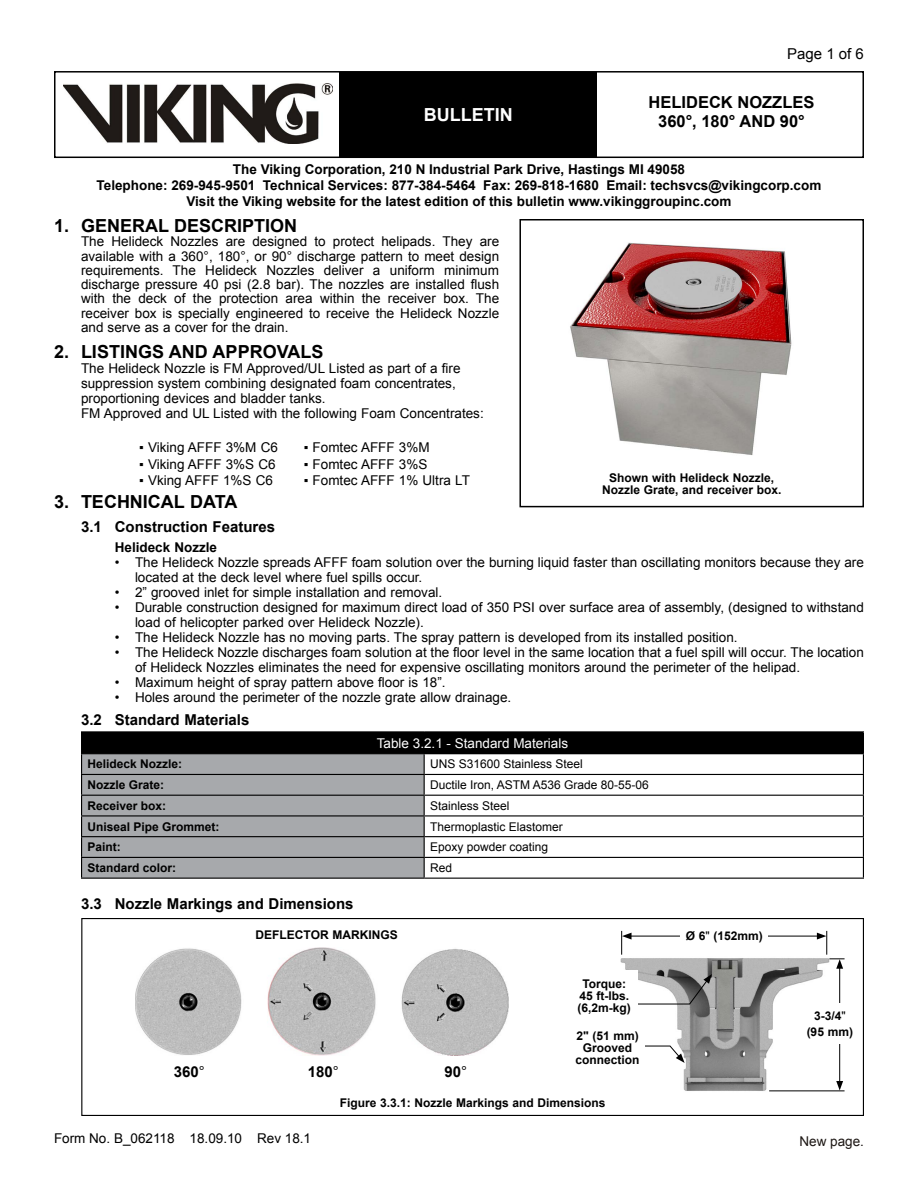
<style>
.page{position:relative;width:918px;height:1188px;background:#fff}
.page>*{position:absolute;margin:0;border:0;box-sizing:border-box;transform-origin:0 0}
.t1{font:700 18px "Arial";color:#000}
.t2{font:700 18px "Arial";color:#fff}
.t3{font:700 16.5px/19.8px "Arial";color:#000;text-align:center}
.t4{font:700 15px "Arial";color:#000}
.t5{font:15px "Arial";color:#000}
.t6{font:13.5px/14.2px "Arial";color:#000}
.t7{font:700 13.5px/16.2px "Arial";color:#000;text-align:center}
.t8{font:13.5px "Arial";color:#fff}
.t9{font:13.5px "Arial";color:#1d1714}
.t10{font:700 12px/12px "Arial";color:#000;text-align:center}
.t11{font:12px "Arial";color:#000}
.s1{font-weight:400}
</style>
<div class="page">
<div style="left:54px;top:71px;width:810px;height:87px;border:2px solid #000"></div>
<div style="left:340px;top:72px;width:257px;height:85px;background:#000"></div>
<img style="left:63px;top:83px;width:269px;height:60px">
<div style="left:82px;top:732px;width:781px;height:22px;background:#000"></div>
<hr style="left:81px;top:731px;width:343px;height:1px;background:#000">
<hr style="left:424px;top:731px;width:440px;height:1px;background:#000">
<hr style="left:424px;top:774px;width:440px;height:1px;background:#000">
<hr style="left:424px;top:795px;width:440px;height:1px;background:#000">
<hr style="left:424px;top:815px;width:440px;height:1px;background:#000">
<hr style="left:424px;top:836px;width:440px;height:1px;background:#000">
<hr style="left:424px;top:857px;width:440px;height:1px;background:#000">
<svg style="left:81px;top:732px;width:344px;height:146px;background:#858689"></svg>
<svg style="left:863px;top:732px;width:1px;height:146px"></svg>
<hr style="left:81px;top:878px;width:343px;height:1px;background:#000">
<hr style="left:424px;top:878px;width:440px;height:1px;background:#000">
<img style="left:570px;top:242px;width:222px;height:213px">
<div style="left:519px;top:219px;width:345px;height:288px;border:2px solid #000"></div>
<img style="left:620px;top:937px;width:225px;height:155px">
<div style="left:81px;top:918px;width:783px;height:198px;border:1px solid #000"></div>
<img style="left:135px;top:947px;width:373px;height:109px">
<hr style="left:629px;top:936px;width:190px;height:1px;background:#000">
<svg style="left:621px;top:931px;width:11px;height:24px"></svg>
<div style="left:680px;top:928px;width:88px;height:16px;background:#fff"></div>
<svg style="left:645px;top:1045px;width:40px;height:18px"></svg>
<svg style="left:638px;top:974px;width:74px;height:31px"></svg>
<div style="left:570px;top:1027px;width:75px;height:42px;background:#fff"></div>
<div style="left:571px;top:970px;width:67px;height:51px;background:#fff"></div>
<hr style="left:769px;top:1090px;width:76px;height:1px;background:#000">
<hr style="left:839px;top:966px;width:1px;height:117px;background:#000">
<svg style="left:817px;top:931px;width:28px;height:38px"></svg>
<svg style="left:836px;top:1081px;width:7px;height:9px"></svg>
<div style="left:800px;top:1003px;width:59px;height:41px;background:#fff"></div>
<h1 class="t2" style="left:424px;top:102px;width:90px">BULLETIN</h1>
<p class="t5" style="left:787px;top:43px;width:78px">Page 1 of 6</p>
<p class="t3" style="left:649px;top:92px;width:167px">HELIDECK NOZZLES<br>360°, 180° AND 90°</p>
<p class="t7" style="left:97px;top:161px;width:726px">The Viking Corporation, 210 N Industrial Park Drive, Hastings MI 49058<br>Telephone: 269-945-9501 Technical Services: 877-384-5464 Fax: 269-818-1680 Email: techsvcs@vikingcorp.com<br>Visit the Viking website for the latest edition of this bulletin www.vikinggroupinc.com</p>
<h1 class="t1" style="left:54px;top:214px;width:245px">1. GENERAL DESCRIPTION</h1>
<p class="t6" style="left:81px;top:235px;width:420px;text-align:justify">The Helideck Nozzles are designed to protect helipads. They are available with a 360°, 180°, or 90° discharge pattern to meet design requirements. The Helideck Nozzles deliver a uniform minimum discharge pressure 40 psi (2.8 bar). The nozzles are installed flush with the deck of the protection area within the receiver box. The receiver box is specially engineered to receive the Helideck Nozzle and serve as a cover for the drain.</p>
<h1 class="t1" style="left:54px;top:340px;width:271px">2. LISTINGS AND APPROVALS</h1>
<p class="t6" style="left:81px;top:361px;width:404px;line-height:15px">The Helideck Nozzle is FM Approved/UL Listed as part of a fire suppression system combining designated foam concentrates, proportioning devices and bladder tanks.<br>FM Approved and UL Listed with the following Foam Concentrates:</p>
<p class="t6" style="left:139px;top:441px;width:140px">▪ Viking AFFF 3%M C6</p>
<p class="t6" style="left:304px;top:441px;width:127px">▪ Fomtec AFFF 3%M</p>
<p class="t6" style="left:139px;top:457px;width:138px">▪ Viking AFFF 3%S C6</p>
<p class="t6" style="left:304px;top:457px;width:125px">▪ Fomtec AFFF 3%S</p>
<p class="t6" style="left:139px;top:473px;width:135px">▪ Vking AFFF 1%S C6</p>
<p class="t6" style="left:304px;top:473px;width:168px">▪ Fomtec AFFF 1% Ultra LT</p>
<h1 class="t1" style="left:54px;top:490px;width:185px">3. TECHNICAL DATA</h1>
<p class="t4" style="left:81px;top:516px;width:196px">3.1 Construction Features</p>
<p class="t7" style="left:115px;top:540px;width:104px">Helideck Nozzle</p>
<p class="t6" style="left:135px;top:555px;width:730px;line-height:15px;text-indent:-20px">• The Helideck Nozzle spreads AFFF foam solution over the burning liquid faster than oscillating monitors because they are located at the deck level where fuel spills occur.</p>
<p class="t6" style="left:115px;top:585px;width:329px">• 2” grooved inlet for simple installation and removal.</p>
<p class="t6" style="left:135px;top:600px;width:730px;line-height:15px;text-indent:-20px">• Durable construction designed for maximum direct load of 350 PSI over surface area of assembly, (designed to withstand load of helicopter parked over Helideck Nozzle).</p>
<p class="t6" style="left:115px;top:630px;width:624px">• The Helideck Nozzle has no moving parts. The spray pattern is developed from its installed position.</p>
<p class="t6" style="left:135px;top:645px;width:731px;line-height:15px;text-indent:-20px">• The Helideck Nozzle discharges foam solution at the floor level in the same location that a fuel spill will occur. The location of Helideck Nozzles eliminates the need for expensive oscillating monitors around the perimeter of the helipad.</p>
<p class="t6" style="left:115px;top:675px;width:332px">• Maximum height of spray pattern above floor is 18”.</p>
<p class="t6" style="left:115px;top:690px;width:398px">• Holes around the perimeter of the nozzle grate allow drainage.</p>
<p class="t4" style="left:81px;top:710px;width:170px">3.2 Standard Materials</p>
<p class="t8" style="left:377px;top:734px;width:193px">Table 3.2.1 - Standard Materials</p>
<p class="t10" style="left:88px;top:759px;width:96px">Helideck Nozzle:</p>
<p class="t11" style="left:430px;top:756px;width:154px">UNS S31600 Stainless Steel</p>
<p class="t10" style="left:88px;top:779px;width:78px">Nozzle Grate:</p>
<p class="t11" style="left:430px;top:777px;width:220px">Ductile Iron, ASTM A536 Grade 80-55-06</p>
<p class="t10" style="left:88px;top:800px;width:80px">Receiver box:</p>
<p class="t11" style="left:430px;top:798px;width:81px">Stainless Steel</p>
<p class="t10" style="left:88px;top:821px;width:134px">Uniseal Pipe Grommet:</p>
<p class="t11" style="left:430px;top:819px;width:134px">Thermoplastic Elastomer</p>
<p class="t10" style="left:88px;top:842px;width:35px">Paint:</p>
<p class="t11" style="left:430px;top:839px;width:120px">Epoxy powder coating</p>
<p class="t10" style="left:88px;top:862px;width:90px">Standard color:</p>
<p class="t11" style="left:430px;top:860px;width:24px">Red</p>
<p class="t4" style="left:81px;top:894px;width:274px">3.3 Nozzle Markings and Dimensions</p>
<p class="t10" style="left:602px;top:472px;width:181px">Shown with Helideck Nozzle,<br>Nozzle Grate, and receiver box.</p>
<p class="t10" style="left:256px;top:929px;width:144px">DEFLECTOR MARKINGS</p>
<p class="t10" style="left:578px;top:978px;width:55px">Torque:<br>45 ft-lbs. (6,2m-kg)</p>
<p class="t10" style="left:576px;top:1031px;width:66px">2ʺ (51 mm)<br>Grooved connection</p>
<p class="t4" style="left:174px;top:1062px;width:33px">360<span class="s1">°</span></p>
<p class="t4" style="left:308px;top:1062px;width:33px">180<span class="s1">°</span></p>
<p class="t4" style="left:445px;top:1062px;width:24px">90<span class="s1">°</span></p>
<p class="t10" style="left:340px;top:1098px;width:267px">Figure 3.3.1: Nozzle Markings and Dimensions</p>
<p class="t6" style="left:54px;top:1132px;width:259px">Form No. B_062118 18.09.10 Rev 18.1</p>
<p class="t10" style="left:686px;top:931px;width:78px">Ø 6<span class="s1">ʺ</span> (152mm)</p>
<p class="t10" style="left:807px;top:1009px;width:48px;line-height:15.3px">3-3/4<span class="s1">ʺ </span>(95 mm)</p>
<p class="t9" style="left:799px;top:1132px;width:66px">New page.</p>
</div>
